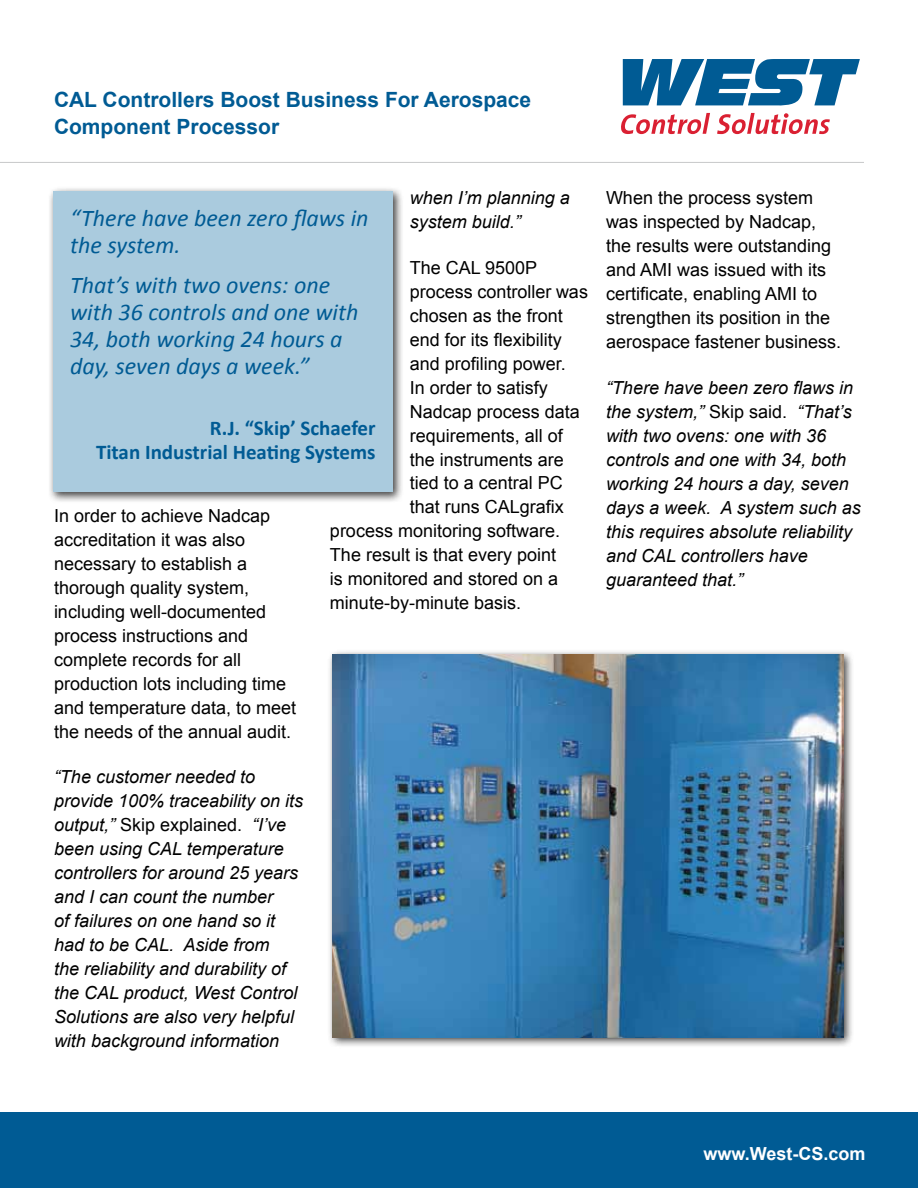
<style>
.page{position:relative;width:918px;height:1188px;background:#fff}
.page>*{position:absolute;margin:0;border:0;box-sizing:border-box;transform-origin:0 0}
.t1{font:italic 24px/27px "Calibri";color:#005b94}
.t2{font:700 21px/27px "Arial";color:#005b94}
.t3{font:700 21px/24px "Calibri";color:#005b94;text-align:right}
.t4{font:18px/24px "Arial";color:#000}
.t5{font:italic 18px/24px "Arial";color:#000}
.t6{font:700 18px "Arial";color:#fff}
.s1{font-style:normal}
</style>
<div class="page">
<div style="left:0;top:1113px;width:918px;height:75px;background:#005b94"></div>
<hr style="left:0;top:162px;width:864px;height:1px;background:#c7c8ca">
<svg style="left:623px;top:59px;width:237px;height:47px"></svg>
<svg style="left:621px;top:113px;width:209px;height:21px"></svg>
<div style="left:48px;top:186px;width:356px;height:318px;background:#000;opacity:.75"></div>
<div style="left:53px;top:191px;width:340px;height:301px;background:#aacbde"></div>
<div style="left:328px;top:650px;width:526px;height:399px;background:#000;opacity:.75"></div>
<img style="left:333px;top:655px;width:510px;height:382px">
<p class="t2" style="left:54px;top:86px;width:479px">CAL Controllers Boost Business For Aerospace<br>Component Processor</p>
<p class="t5" style="left:410px;top:186px;width:162px">when I’m planning a system build.”</p>
<p class="t4" style="left:410px;top:255px;width:129px">The CAL 9500P</p>
<p class="t4" style="left:410px;top:279px;width:180px">process controller was</p>
<p class="t4" style="left:410px;top:303px;width:155px">chosen as the front</p>
<p class="t4" style="left:410px;top:327px;width:154px">end for its flexibility</p>
<p class="t4" style="left:410px;top:351px;width:158px">and profiling power.</p>
<p class="t4" style="left:410px;top:375px;width:140px">In order to satisfy</p>
<p class="t4" style="left:410px;top:399px;width:172px">Nadcap process data</p>
<p class="t4" style="left:410px;top:423px;width:155px">requirements, all of</p>
<p class="t4" style="left:410px;top:447px;width:156px">the instruments are</p>
<p class="t4" style="left:410px;top:471px;width:155px">tied to a central PC</p>
<p class="t4" style="left:410px;top:495px;width:156px">that runs CALgrafix</p>
<p class="t4" style="left:330px;top:519px;width:232px">process monitoring software.</p>
<p class="t4" style="left:330px;top:543px;width:228px">The result is that every point</p>
<p class="t4" style="left:330px;top:567px;width:230px">is monitored and stored on a</p>
<p class="t4" style="left:330px;top:591px;width:193px">minute-by-minute basis.</p>
<h1 class="t1" style="left:70px;top:204px;width:300px">“There have been zero flaws in the system.</h1>
<h1 class="t1" style="left:70px;top:271px;width:290px">That’s with two ovens: one with 36 controls and one with<br>34, both working 24 hours a day, seven days a week.”</h1>
<p class="t3" style="left:96px;top:416px;width:281px">R.J. “Skip’ Schaefer<br>Titan Industrial Heating Systems</p>
<p class="t4" style="left:54px;top:504px;width:244px">In order to achieve Nadcap accreditation it was also necessary to establish a thorough quality system, including well-documented process instructions and complete records for all production lots including time and temperature data, to meet the needs of the annual audit.</p>
<p class="t5" style="left:54px;top:765px;width:251px">“The customer needed to provide 100% traceability on its output,” <span class="s1">Skip explained.</span> “I’ve been using CAL temperature controllers for around 25 years and I can count the number<br>of failures on one hand so it had to be CAL. Aside from<br>the reliability and durability of the CAL product, West Control<br>Solutions are also very helpful with background information</p>
<p class="t4" style="left:606px;top:186px;width:237px">When the process system was inspected by Nadcap, the results were outstanding and AMI was issued with its certificate, enabling AMI to strengthen its position in the aerospace fastener business.</p>
<p class="t5" style="left:606px;top:376px;width:256px">“There have been zero flaws in the system,” <span class="s1">Skip said.</span> “That’s with two ovens: one with 36 controls and one with 34, both working 24 hours a day, seven days a week. A system such as this requires absolute reliability and CAL controllers have guaranteed that.”</p>
<p class="t6" style="left:704px;top:1142px;width:164px">www.West-CS.com</p>
</div>
